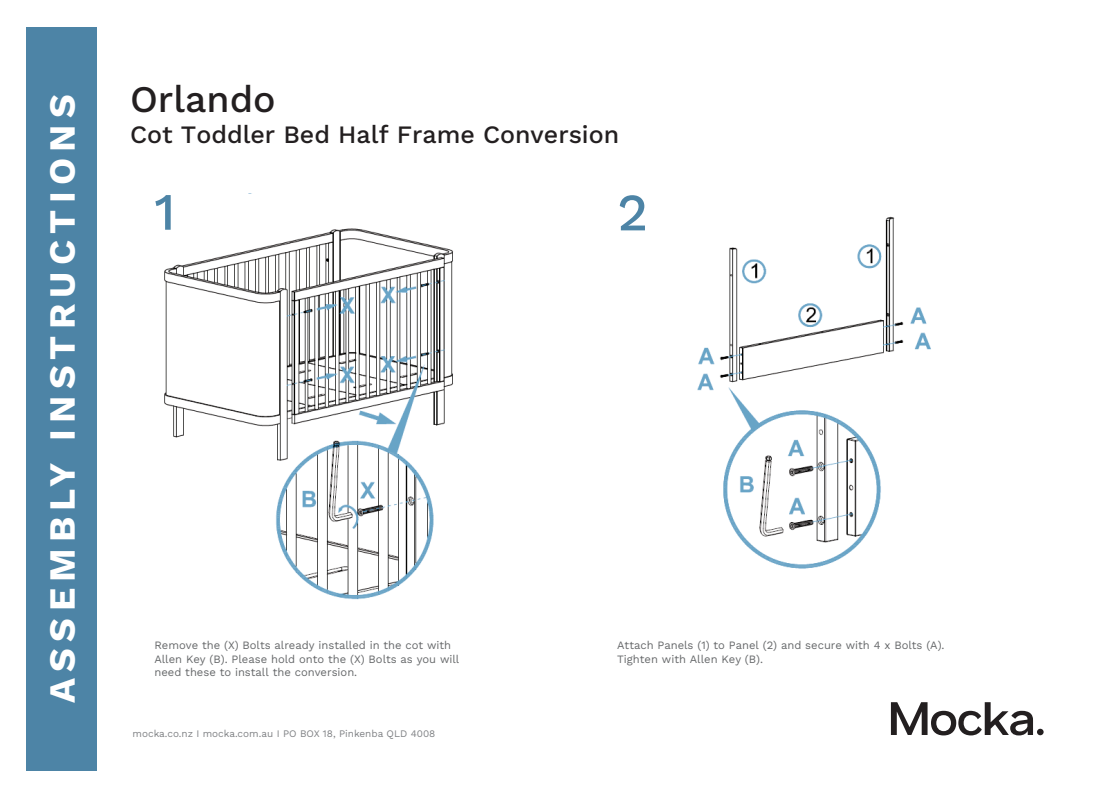
<style>
.page{position:relative;width:1105px;height:797px;background:#fff}
.page>*{position:absolute;margin:0;border:0;box-sizing:border-box;transform-origin:0 0}
.t1{font:500 52.5px "Work Sans";color:#4d84a6}
.t2{font:500 37.5px "Work Sans";color:#231f20}
.t3{font:700 36.88px "Work Sans";letter-spacing:.17em;color:#fff}
.t4{font:500 25px "Work Sans";color:#231f20}
.t5{font:11.25px/13.5px "Work Sans";color:#67696b}
.t6{font:10px "Work Sans";color:#808285}
</style>
<div class="page">
<img style="left:164px;top:216px;width:767px;height:384px">
<div style="left:26px;top:27px;width:71px;height:743px;background:#4d84a6"></div>
<svg style="left:891px;top:702px;width:142px;height:33px"></svg>
<div style="left:1037px;top:728px;width:6px;height:7px;background:#231f20;border-radius:50%"></div>
<h3 class="t3" style="left:34px;top:702px;width:609px;rotate:-90deg">ASSEMBLY INSTRUCTIONS</h3>
<h2 class="t2" style="left:130px;top:71px;width:147px">Orlando</h2>
<h3 class="t4" style="left:130px;top:115px;width:491px">Cot Toddler Bed Half Frame Conversion</h3>
<h1 class="t1" style="left:154px;top:172px;width:23px">1</h1>
<h1 class="t1" style="left:617px;top:173px;width:32px">2</h1>
<p class="t5" style="left:154px;top:638px;width:306px">Remove the (X) Bolts already installed in the cot with<br>Allen Key (B). Please hold onto the (X) Bolts as you will need these to install the conversion.</p>
<p class="t6" style="left:133px;top:726px;width:304px">mocka.co.nz I mocka.com.au I PO BOX 18, Pinkenba QLD 4008</p>
<p class="t5" style="left:617px;top:638px;width:329px">Attach Panels (1) to Panel (2) and secure with 4 x Bolts (A).<br>Tighten with Allen Key (B).</p>
</div>
